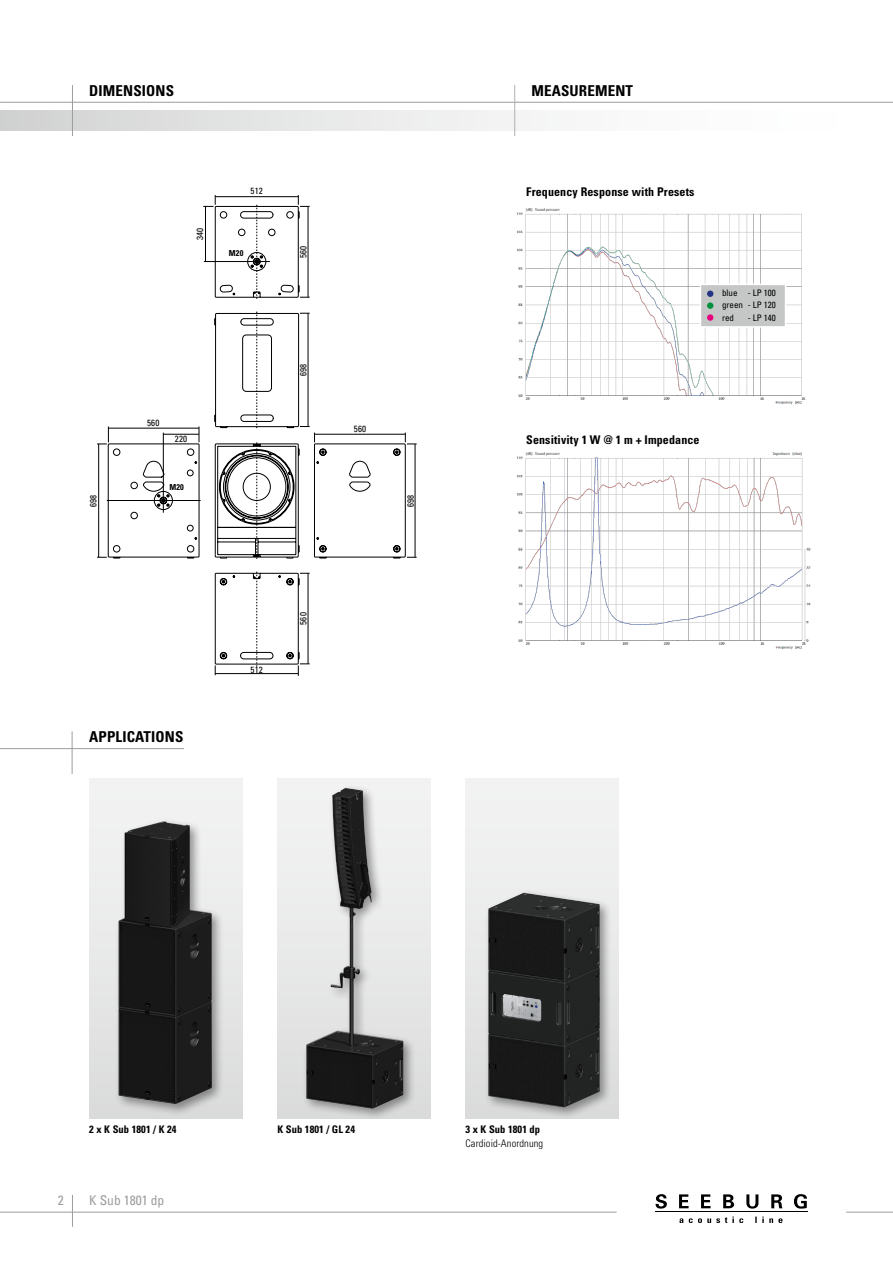
<style>
.page{position:relative;width:893px;height:1263px;background:#fff}
.page>*{position:absolute;margin:0;border:0;box-sizing:border-box;transform-origin:0 0}
.t1{font:700 condensed 15px "Univers LT";letter-spacing:.01em;color:#000}
.t2{font:condensed 13.5px "Univers LT";color:#9c9d9d}
.t3{font:700 condensed 12px "Univers";letter-spacing:.01em;color:#000}
.t4{font:700 condensed 10.5px "Univers LT";letter-spacing:.01em;color:#000}
.t5{font:300 condensed 10.5px "Univers LT";letter-spacing:.01em;color:#000}
.t6{font:condensed 9px/12.1px "Univers LT";letter-spacing:.02em;color:#000;text-align:justify}
.t7{font:700 condensed 8.25px "Univers LT";letter-spacing:.02em;color:#000}
</style>
<div class="page">
<div style="left:466px;top:778px;width:153px;height:340px;background:linear-gradient(to bottom,#f5f5f5,#dcdcdc)"></div>
<div style="left:484px;top:889px;width:128px;height:229px;background:#000;opacity:.4"></div>
<img style="left:501px;top:893px;width:22px;height:10px">
<div style="left:277px;top:778px;width:154px;height:340px;background:linear-gradient(to bottom,#f5f5f5,#dcdcdc)"></div>
<div style="left:302px;top:784px;width:114px;height:334px;background:#000;opacity:.4"></div>
<img style="left:332px;top:788px;width:18px;height:181px">
<div style="left:89px;top:778px;width:153px;height:340px;background:linear-gradient(to bottom,#f5f5f5,#dcdcdc)"></div>
<div style="left:114px;top:817px;width:111px;height:299px;background:#000;opacity:.4"></div>
<img style="left:118px;top:821px;width:94px;height:283px">
<div style="left:0;top:111px;width:893px;height:19px;background:linear-gradient(to right,#d5d6d6,#fff)"></div>
<hr style="left:0;top:102px;width:893px;height:1px;background:#9c9d9d">
<hr style="left:72px;top:85px;width:1px;height:51px;background:#9c9d9d">
<hr style="left:514px;top:85px;width:1px;height:51px;background:#b1b2b3">
<hr style="left:0;top:748px;width:184px;height:1px;background:#9c9d9d">
<hr style="left:72px;top:731px;width:1px;height:43px;background:#9c9d9d">
<hr style="left:0;top:1212px;width:617px;height:1px;background:#9c9d9d">
<hr style="left:846px;top:1212px;width:47px;height:1px;background:#9c9d9d">
<hr style="left:655px;top:1211px;width:152px;height:1px;background:#000">
<svg style="left:679px;top:1216px;width:103px;height:7px"></svg>
<svg style="left:655px;top:1194px;width:12px;height:14px"></svg>
<svg style="left:679px;top:1194px;width:10px;height:14px"></svg>
<svg style="left:701px;top:1194px;width:10px;height:14px"></svg>
<svg style="left:723px;top:1194px;width:11px;height:14px"></svg>
<svg style="left:746px;top:1194px;width:12px;height:14px"></svg>
<svg style="left:771px;top:1194px;width:11px;height:14px"></svg>
<svg style="left:794px;top:1194px;width:13px;height:14px"></svg>
<hr style="left:72px;top:1195px;width:1px;height:32px;background:#9c9d9d">
<svg style="left:108px;top:206px;width:192px;height:352px"></svg>
<svg style="left:253px;top:205px;width:7px;height:94px"></svg>
<hr style="left:107px;top:500px;width:94px;height:1px;background:#000">
<hr style="left:215px;top:196px;width:83px;height:1px;background:#000">
<svg style="left:298px;top:195px;width:12px;height:12px"></svg>
<hr style="left:308px;top:207px;width:1px;height:90px;background:#000">
<svg style="left:214px;top:312px;width:203px;height:364px"></svg>
<hr style="left:215px;top:673px;width:83px;height:1px;background:#000">
<hr style="left:98px;top:444px;width:1px;height:113px;background:#000">
<hr style="left:163px;top:433px;width:1px;height:80px;background:#000">
<hr style="left:163px;top:434px;width:36px;height:1px;background:#000">
<svg style="left:199px;top:426px;width:1px;height:16px"></svg>
<svg style="left:97px;top:426px;width:12px;height:19px"></svg>
<hr style="left:108px;top:428px;width:91px;height:1px;background:#000">
<hr style="left:204px;top:261px;width:66px;height:1px;background:#000">
<svg style="left:203px;top:195px;width:13px;height:12px"></svg>
<hr style="left:205px;top:206px;width:1px;height:56px;background:#000">
<img style="left:517px;top:208px;width:289px;height:197px">
<img style="left:517px;top:452px;width:294px;height:197px">
<div style="left:700px;top:284px;width:86px;height:44px;background:#c5c6c6;border:2px solid #fff"></div>
<svg style="left:707px;top:291px;width:6px;height:6px"></svg>
<div style="left:707px;top:302px;width:6px;height:7px;background:#00913e;border-radius:50%"></div>
<div style="left:707px;top:314px;width:6px;height:7px;background:#e5007d;border-radius:50%"></div>
<h1 class="t1" style="left:89px;top:81px;width:86px">DIMENSIONS</h1>
<h1 class="t1" style="left:531px;top:81px;width:11px">MEASUREMENT</h1>
<p class="t6" style="left:194px;top:240px;width:14px;rotate:-90deg">340</p>
<p class="t6" style="left:251px;top:185px;width:14px">512</p>
<p class="t7" style="left:229px;top:248px;width:16px">M20</p>
<p class="t6" style="left:297px;top:258px;width:14px;rotate:-90deg">560</p>
<p class="t6" style="left:147px;top:416px;width:14px">560</p>
<p class="t6" style="left:175px;top:432px;width:14px">220</p>
<p class="t7" style="left:169px;top:482px;width:16px">M20</p>
<p class="t6" style="left:297px;top:376px;width:14px;rotate:-90deg">698</p>
<p class="t6" style="left:354px;top:423px;width:14px">560</p>
<p class="t6" style="left:87px;top:507px;width:14px;rotate:-90deg">698</p>
<p class="t6" style="left:404px;top:507px;width:14px;rotate:-90deg">698</p>
<h3 class="t3" style="left:526px;top:185px;width:170px">Frequency Response with Presets</h3>
<p class="t6" style="left:722px;top:287px;width:55px">blue - LP 100 green - LP 120 red</p>
<p class="t6" style="left:748px;top:311px;width:29px">- LP 140</p>
<h3 class="t3" style="left:526px;top:432px;width:175px">Sensitivity 1 W @ 1 m + Impedance</h3>
<h1 class="t1" style="left:89px;top:727px;width:9px">APPLICATIONS</h1>
<p class="t6" style="left:251px;top:663px;width:14px">512</p>
<p class="t6" style="left:297px;top:625px;width:14px;rotate:-90deg">560</p>
<p class="t4" style="left:89px;top:1123px;width:89px">2 X K SUB 1801 / K 24</p>
<p class="t4" style="left:277px;top:1123px;width:79px">K SUB 1801 / GL 24</p>
<h2 class="t2" style="left:58px;top:1191px;width:7px">2</h2>
<h2 class="t2" style="left:89px;top:1191px;width:76px">K Sub 1801 dp</h2>
<p class="t4" style="left:466px;top:1123px;width:76px">3 X K SUB 1801 DP</p>
<p class="t5" style="left:466px;top:1136px;width:79px">Cardioid-Anordnung</p>
</div>
